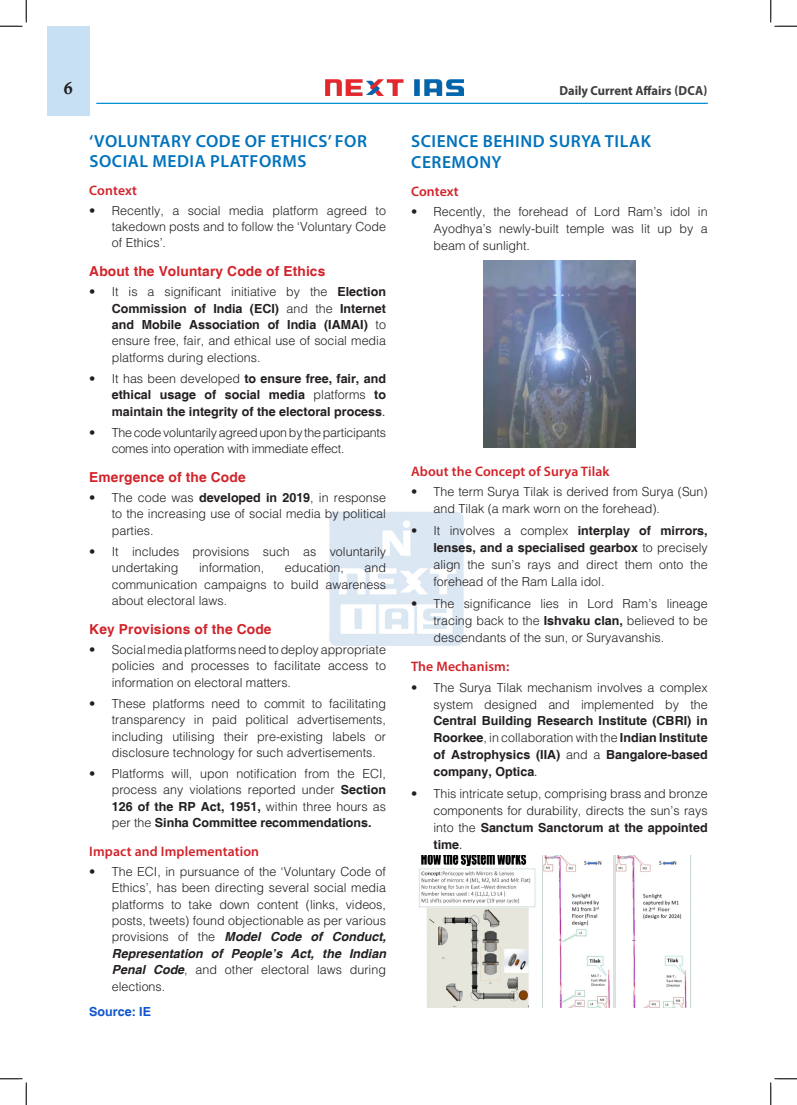
<style>
.page{position:relative;width:797px;height:1105px;background:#fff}
.page>*{position:absolute;margin:0;border:0;box-sizing:border-box;transform-origin:0 0}
.H-1{font:600 17.5px/19.5px "Myriad Pro";letter-spacing:.03em;color:#0072bc}
.t1{font:17.5px "Calis MT Bol";color:#231f20}
.H-2{font:600 13.75px "Myriad Pro";letter-spacing:.01em;color:#d1232a}
.H-2-2{font:700 13.75px "Helvetica";letter-spacing:.01em;color:#d1232a}
.t2{font:700 13.12px "Myriad Pro";color:#3e3e3f;scale:.95 1}
.t3{font:300 12.5px/16.2px "Helvetica";color:#231f20;text-align:justify}
.t4{font:700 12.5px/16.9px "Helvetica";color:#231f20;text-align:justify}
.t5{font:300 12.5px/16.2px "Helvetica";letter-spacing:-.02em;color:#231f20}
.body{font:700 12.5px "Helvetica";color:#15c}
.s1{font-weight:700}
.s2{font-weight:300}
.s3{font-family:"Times New Roman";font-weight:400}
.s4{font-weight:700;font-style:italic}
</style>
<div class="page">
<div style="left:47px;top:26px;width:42px;height:89px;background:#c7e0f3"></div>
<img style="left:325px;top:80px;width:138px;height:15px">
<hr style="left:96px;top:103px;width:611px;height:1px;background:#008fd5">
<img style="left:329px;top:511px;width:135px;height:135px">
<img style="left:484px;top:260px;width:152px;height:188px">
<img style="left:419px;top:855px;width:272px;height:152px">
<svg style="left:0;top:0;width:27px;height:27px"></svg>
<svg style="left:0;top:1078px;width:27px;height:27px"></svg>
<svg style="left:770px;top:0;width:27px;height:27px"></svg>
<svg style="left:770px;top:1078px;width:27px;height:27px"></svg>
<h1 class="t1" style="left:64px;top:78px;width:10px">6</h1>
<p class="t2" style="left:559px;top:82px;width:157px">Daily Current Affairs (DCA)</p>
<p class="H-1" style="left:89px;top:131px;width:279px">‘VOLUNTARY CODE OF ETHICS’ FOR<br>SOCIAL MEDIA PLATFORMS</p>
<p class="H-2" style="left:89px;top:181px;width:49px">Context</p>
<p class="t3" style="left:112px;top:202px;width:276px;text-indent:-22px">• Recently, a social media platform agreed to takedown posts and to follow the ‘Voluntary Code of Ethics’.</p>
<p class="H-2-2" style="left:89px;top:263px;width:238px">About the Voluntary Code of Ethics</p>
<p class="t3" style="left:112px;top:283px;width:276px;text-indent:-22px">• It is a significant initiative by the <span class="s1">Election Commission of India (ECI)</span> and the <span class="s1">Internet and Mobile Association of India (IAMAI)</span> to ensure free, fair, and ethical use of social media platforms during elections.</p>
<p class="t4" style="left:112px;top:371px;width:276px;line-height:16.2px;text-indent:-22px"><span class="s2">• It has been developed</span> to ensure free, fair, and ethical usage of social media <span class="s2">platforms</span> to maintain the integrity of the electoral process<span class="s3">.</span></p>
<p class="t5" style="left:112px;top:424px;width:276px;text-indent:-22px">• The code voluntarily agreed upon by the participants comes into operation with immediate effect.</p>
<p class="H-2-2" style="left:89px;top:469px;width:158px">Emergence of the Code</p>
<p class="t3" style="left:112px;top:489px;width:276px;text-indent:-22px">• The code was <span class="s1">developed in 2019</span>, in response to the increasing use of social media by political parties.</p>
<p class="t3" style="left:112px;top:543px;width:276px;text-indent:-22px">• It includes provisions such as voluntarily undertaking</p>
<p class="H-1" style="left:411px;top:131px;width:241px;line-height:20.1px">SCIENCE BEHIND SURYA TILAK<br>CEREMONY</p>
<p class="H-2" style="left:411px;top:182px;width:49px">Context</p>
<p class="t3" style="left:433px;top:203px;width:276px;line-height:16.9px;text-indent:-22px">• Recently, the forehead of Lord Ram’s idol in Ayodhya’s newly-built temple was lit up by a beam of sunlight.</p>
<p class="H-2" style="left:411px;top:462px;width:200px">About the Concept of Surya Tilak</p>
<p class="t3" style="left:433px;top:483px;width:276px;line-height:16.9px;text-indent:-22px">• The term Surya Tilak is derived from Surya (Sun) and Tilak (a mark worn on the forehead).</p>
<p class="t3" style="left:433px;top:522px;width:276px;line-height:16.9px;text-indent:-22px">• It involves a complex <span class="s1">interplay of mirrors, lenses, and a specialised gearbox</span> to precisely align the sun’s rays and direct them onto the forehead of the Ram Lalla idol.</p>
<p class="t3" style="left:433px;top:594px;width:276px;line-height:16.9px;text-indent:-22px">• The significance lies in Lord Ram’s lineage tracing back to the <span class="s1">Ishvaku clan,</span> believed to be descendants of the sun, or Suryavanshis.</p>
<p class="H-2" style="left:411px;top:658px;width:100px">The Mechanism:</p>
<p class="t4" style="left:433px;top:679px;width:276px;text-indent:-22px"><span class="s2">• The Surya Tilak mechanism involves a complex system designed and implemented by the </span>Central Building Research Institute (CBRI) in Roorkee<span class="s2">, in collaboration with the</span> Indian Institute of Astrophysics (IIA) <span class="s2">and a</span> Bangalore-based company, Optica<span class="s3">.</span></p>
<p class="t3" style="left:433px;top:785px;width:276px;line-height:16.9px;text-indent:-22px">• This intricate setup, comprising brass and bronze components for durability, directs the sun’s rays into the <span class="s1">Sanctum Sanctorum at the appointed time</span><span class="s3">.</span></p>
<p class="t3" style="left:199px;top:559px;width:67px">information,</p>
<p class="t3" style="left:285px;top:559px;width:61px">education,</p>
<p class="t3" style="left:112px;top:559px;width:276px;text-indent:253px">and communication campaigns to build awareness about electoral laws.</p>
<p class="H-2-2" style="left:89px;top:621px;width:184px">Key Provisions of the Code</p>
<p class="t3" style="left:112px;top:641px;width:276px;text-indent:-22px">• Social media platforms need to deploy appropriate policies and processes to facilitate access to information on electoral matters.</p>
<p class="t3" style="left:112px;top:695px;width:276px;text-indent:-22px">• These platforms need to commit to facilitating transparency in paid political advertisements, including utilising their pre-existing labels or disclosure technology for such advertisements.</p>
<p class="t3" style="left:112px;top:765px;width:276px;text-indent:-22px">• Platforms will, upon notification from the ECI, process any violations reported under <span class="s1">Section 126 of the RP Act, 1951,</span> within three hours as per the <span class="s1">Sinha Committee recommendations.</span></p>
<p class="H-2" style="left:89px;top:843px;width:171px">Impact and Implementation</p>
<p class="t3" style="left:112px;top:863px;width:276px;text-indent:-22px">• The ECI, in pursuance of the ‘Voluntary Code of Ethics’, has been directing several social media platforms to take down content (links, videos, posts, tweets) found objectionable as per various provisions of the <span class="s4">Model Code of Conduct, Representation of People’s Act, the Indian Penal Code</span>, and other electoral laws during elections.</p>
<p class="body" style="left:89px;top:1004px;width:63px">Source: IE</p>
</div>
